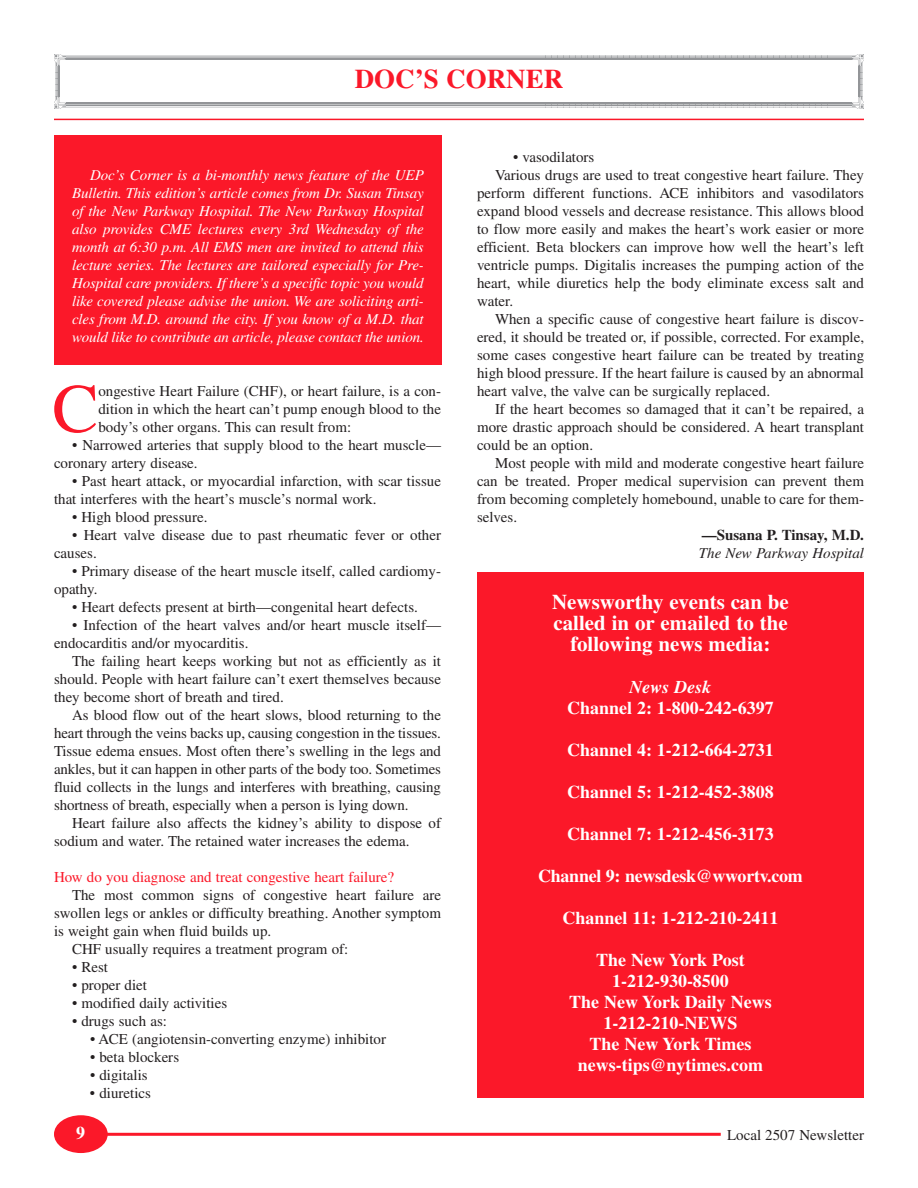
<style>
.page{position:relative;width:918px;height:1188px;background:#fff}
.page>*{position:absolute;margin:0;border:0;box-sizing:border-box;transform-origin:0 0}
.t1{font:69.3px "Times";color:#fb1829}
.t2{font:700 27px "Times";color:#fb1829}
.t3{font:700 21px/21px "Times";color:#fff;text-align:center}
.t4{font:700 18px/21px "Times";color:#fff;text-align:center}
.t5{font:italic 700 18px "Times";color:#fff}
.t6{font:15px/18px "Times";color:#231f20}
.t7{font:italic 15px/18px "Times";letter-spacing:-.01em;color:#fff;text-align:justify}
.t8{font:15px "Times";color:#fb1829}
.t9{font:italic 15px "Times";color:#231f20}
.t10{font:700 15px "Times";color:#231f20}
</style>
<div class="page">
<div style="left:54px;top:1115px;width:54px;height:38px;background:#fb1829;border-radius:50%"></div>
<hr style="left:102px;top:1133px;width:619px;height:3px;background:#fb1829">
<svg style="left:54px;top:54px;width:810px;height:55px"></svg>
<hr style="left:54px;top:119px;width:810px;height:1px;background:#fb1829">
<div style="left:54px;top:135px;width:388px;height:230px;background:#fb1829"></div>
<div style="left:477px;top:572px;width:387px;height:525px;background:#fb1829"></div>
<h2 class="t2" style="left:355px;top:64px;width:210px">DOC’S CORNER</h2>
<p class="t7" style="left:72px;top:167px;width:353px;text-indent:18px">Doc’s Corner is a bi-monthly news feature of the UEP Bulletin. This edition’s article comes from Dr. Susan Tinsay of the New Parkway Hospital. The New Parkway Hospital also provides CME lectures every 3rd Wednesday of the month at 6:30 p.m. All EMS men are invited to attend this lecture series. The lectures are tailored especially for Pre-Hospital care providers. If there’s a specific topic you would like covered please advise the union. We are soliciting arti&shy;cles from M.D. around the city. If you know of a M.D. that would like to contribute an article, please contact the union.</p>
<h1 class="t1" style="left:52px;top:385px;width:48px">C</h1>
<p class="t6" style="left:98px;top:383px;width:344px;text-align:justify">ongestive Heart Failure (CHF), or heart failure, is a con&shy;dition in which the heart can’t pump enough blood to the body’s other organs. This can result from:</p>
<p class="t6" style="left:54px;top:437px;width:389px;text-indent:18px">• Narrowed arteries that supply blood to the heart muscle— coronary artery disease.</p>
<p class="t6" style="left:54px;top:473px;width:389px;text-indent:18px">• Past heart attack, or myocardial infarction, with scar tissue that interferes with the heart’s muscle’s normal work.</p>
<p class="t6" style="left:72px;top:509px;width:137px">• High blood pressure.</p>
<p class="t6" style="left:54px;top:527px;width:389px;text-indent:18px">• Heart valve disease due to past rheumatic fever or other causes.</p>
<p class="t6" style="left:54px;top:563px;width:389px;text-indent:18px">• Primary disease of the heart muscle itself, called cardiomy&shy;opathy.</p>
<p class="t6" style="left:72px;top:599px;width:348px">• Heart defects present at birth—congenital heart defects.</p>
<p class="t6" style="left:54px;top:617px;width:389px;text-indent:18px">• Infection of the heart valves and/or heart muscle itself— endocarditis and/or myocarditis.</p>
<p class="t6" style="left:54px;top:653px;width:389px;text-align:justify;text-indent:18px">The failing heart keeps working but not as efficiently as it should. People with heart failure can’t exert themselves because they become short of breath and tired.</p>
<p class="t6" style="left:54px;top:707px;width:389px;text-align:justify;text-indent:18px">As blood flow out of the heart slows, blood returning to the heart through the veins backs up, causing congestion in the tissues.<br>Tissue edema ensues. Most often there’s swelling in the legs and ankles, but it can happen in other parts of the body too. Sometimes fluid collects in the lungs and interferes with breathing, causing shortness of breath, especially when a person is lying down.</p>
<p class="t6" style="left:54px;top:815px;width:389px;text-indent:18px">Heart failure also affects the kidney’s ability to dispose of sodium and water. The retained water increases the edema.</p>
<p class="t8" style="left:54px;top:872px;width:342px">How do you diagnose and treat congestive heart failure?</p>
<p class="t6" style="left:72px;top:887px;width:371px">The most common signs of congestive heart failure are</p>
<p class="t6" style="left:54px;top:905px;width:389px">swollen legs or ankles or difficulty breathing. Another symptom</p>
<p class="t6" style="left:54px;top:923px;width:219px">is weight gain when fluid builds up.</p>
<p class="t6" style="left:72px;top:941px;width:278px">CHF usually requires a treatment program of:</p>
<p class="t6" style="left:72px;top:959px;width:38px">• Rest</p>
<p class="t6" style="left:72px;top:977px;width:77px">• proper diet</p>
<p class="t6" style="left:72px;top:995px;width:157px">• modified daily activities</p>
<p class="t6" style="left:72px;top:1013px;width:97px">• drugs such as:</p>
<p class="t6" style="left:90px;top:1031px;width:298px">• ACE (angiotensin-converting enzyme) inhibitor</p>
<p class="t6" style="left:90px;top:1049px;width:91px">• beta blockers</p>
<p class="t6" style="left:90px;top:1067px;width:59px">• digitalis</p>
<p class="t6" style="left:90px;top:1085px;width:63px">• diuretics</p>
<p class="t6" style="left:513px;top:149px;width:83px">• vasodilators</p>
<p class="t6" style="left:495px;top:167px;width:371px">Various drugs are used to treat congestive heart failure. They</p>
<p class="t6" style="left:477px;top:185px;width:389px">perform different functions. ACE inhibitors and vasodilators</p>
<p class="t6" style="left:477px;top:203px;width:389px">expand blood vessels and decrease resistance. This allows blood</p>
<p class="t6" style="left:477px;top:221px;width:389px">to flow more easily and makes the heart’s work easier or more</p>
<p class="t6" style="left:477px;top:239px;width:389px">efficient. Beta blockers can improve how well the heart’s left</p>
<p class="t6" style="left:477px;top:257px;width:389px">ventricle pumps. Digitalis increases the pumping action of the</p>
<p class="t6" style="left:477px;top:275px;width:389px">heart, while diuretics help the body eliminate excess salt and</p>
<p class="t6" style="left:477px;top:293px;width:38px">water.</p>
<p class="t6" style="left:495px;top:311px;width:371px">When a specific cause of congestive heart failure is discov-</p>
<p class="t6" style="left:477px;top:329px;width:389px">ered, it should be treated or, if possible, corrected. For example,</p>
<p class="t6" style="left:477px;top:347px;width:389px">some cases congestive heart failure can be treated by treating</p>
<p class="t6" style="left:477px;top:365px;width:389px">high blood pressure. If the heart failure is caused by an abnormal</p>
<p class="t6" style="left:477px;top:383px;width:295px">heart valve, the valve can be surgically replaced.</p>
<p class="t6" style="left:495px;top:401px;width:371px">If the heart becomes so damaged that it can’t be repaired, a</p>
<p class="t6" style="left:477px;top:419px;width:389px">more drastic approach should be considered. A heart transplant</p>
<p class="t6" style="left:477px;top:437px;width:118px">could be an option.</p>
<p class="t6" style="left:495px;top:455px;width:371px">Most people with mild and moderate congestive heart failure</p>
<p class="t6" style="left:477px;top:473px;width:389px">can be treated. Proper medical supervision can prevent them</p>
<p class="t6" style="left:477px;top:491px;width:389px">from becoming completely homebound, unable to care for them-</p>
<p class="t6" style="left:477px;top:509px;width:42px">selves.</p>
<p class="t10" style="left:702px;top:526px;width:164px">—Susana P. Tinsay, M.D.</p>
<p class="t9" style="left:699px;top:548px;width:167px">The New Parkway Hospital</p>
<h3 class="t3" style="left:552px;top:591px;width:238px">Newsworthy events can be called in or emailed to the following news media:</h3>
<p class="t5" style="left:630px;top:681px;width:83px">News Desk</p>
<p class="t4" style="left:567px;top:697px;width:208px">Channel 2: 1-800-242-6397</p>
<p class="t4" style="left:567px;top:739px;width:208px">Channel 4: 1-212-664-2731</p>
<p class="t4" style="left:567px;top:781px;width:208px">Channel 5: 1-212-452-3808</p>
<p class="t4" style="left:567px;top:823px;width:208px">Channel 7: 1-212-456-3173</p>
<p class="t4" style="left:538px;top:865px;width:266px">Channel 9: newsdesk@wwortv.com</p>
<p class="t4" style="left:563px;top:907px;width:217px">Channel 11: 1-212-210-2411</p>
<p class="t4" style="left:569px;top:949px;width:204px">The New York Post<br>1-212-930-8500<br>The New York Daily News<br>1-212-210-NEWS<br>The New York Times news-tips@nytimes.com</p>
<p class="t4" style="left:76px;top:1122px;width:10px">9</p>
<p class="t6" style="left:727px;top:1127px;width:139px">Local 2507 Newsletter</p>
</div>
